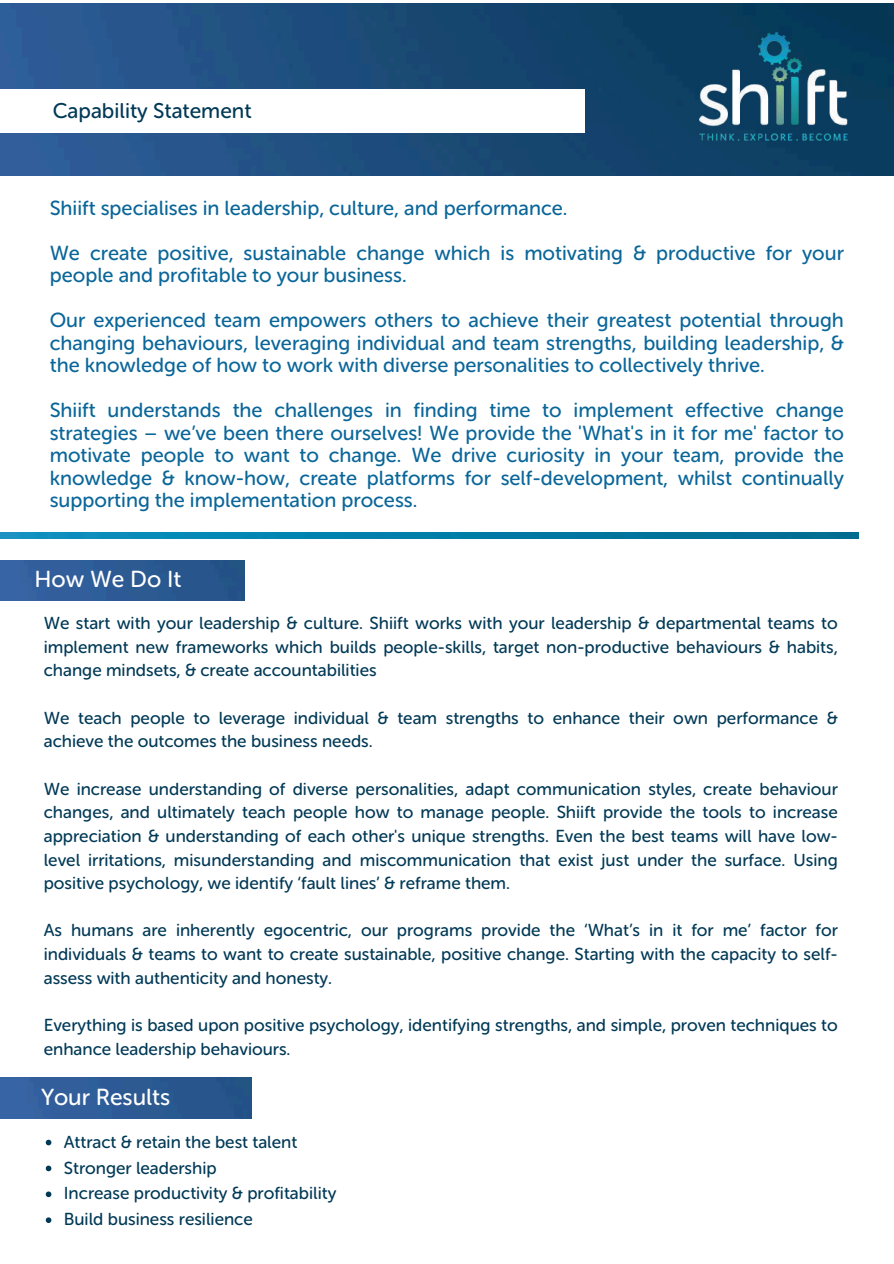
<style>
.page{position:relative;width:894px;height:1264px;background:#fff}
.page>*{position:absolute;margin:0;border:0;box-sizing:border-box;transform-origin:0 0}
.t1{font:22.95px "Museo Sans Rounded 500";color:#fff}
.t2{font:21.15px "Museo Sans Rounded 500";color:#003956}
.t3{font:20.25px/22.5px "Museo Sans Rounded 500";color:#0a6699;text-align:justify}
.t4{font:17.25px/23.7px "Museo Sans Rounded 500";color:#003956;text-align:justify}
</style>
<div class="page">
<img style="left:0;top:3px;width:893px;height:173px">
<div style="left:0;top:89px;width:584px;height:44px;background:#fff"></div>
<img style="left:0;top:532px;width:858px;height:6px">
<img style="left:690px;top:26px;width:168px;height:122px">
<img style="left:0;top:560px;width:245px;height:40px">
<svg style="left:46px;top:1139px;width:5px;height:6px"></svg>
<svg style="left:46px;top:1165px;width:5px;height:6px"></svg>
<svg style="left:46px;top:1191px;width:5px;height:6px"></svg>
<svg style="left:46px;top:1217px;width:5px;height:5px"></svg>
<img style="left:0;top:1077px;width:251px;height:41px">
<p class="t2" style="left:53px;top:98px;width:200px">Capability Statement</p>
<p class="t3" style="left:50px;top:196px;width:519px">Shiift specialises in leadership, culture, and performance.</p>
<p class="t3" style="left:50px;top:241px;width:795px">We create positive, sustainable change which is motivating &amp; productive for your people and profitable to your business.</p>
<p class="t3" style="left:50px;top:309px;width:795px">Our experienced team empowers others to achieve their greatest potential through changing behaviours, leveraging individual and team strengths, building leadership, &amp; the knowledge of how to work with diverse personalities to collectively thrive.</p>
<p class="t3" style="left:50px;top:399px;width:795px">Shiift understands the challenges in finding time to implement effective change strategies – we’ve been there ourselves! We provide the 'What's in it for me' factor to motivate people to want to change. We drive curiosity in your team, provide the knowledge &amp; know-how, create platforms for self-development, whilst continually supporting the implementation process.</p>
<h1 class="t1" style="left:34px;top:566px;width:148px">How We Do It</h1>
<p class="t4" style="left:44px;top:611px;width:795px">We start with your leadership &amp; culture. Shiift works with your leadership &amp; departmental teams to implement new frameworks which builds people-skills, target non-productive behaviours &amp; habits, change mindsets, &amp; create accountabilities</p>
<p class="t4" style="left:44px;top:706px;width:795px">We teach people to leverage individual &amp; team strengths to enhance their own performance &amp; achieve the outcomes the business needs.</p>
<p class="t4" style="left:44px;top:776px;width:795px">We increase understanding of diverse personalities, adapt communication styles, create behaviour changes, and ultimately teach people how to manage people. Shiift provide the tools to increase appreciation &amp; understanding of each other's unique strengths. Even the best teams will have low&shy;level irritations, misunderstanding and miscommunication that exist just under the surface. Using positive psychology, we identify ‘fault lines’ &amp; reframe them.</p>
<p class="t4" style="left:44px;top:918px;width:795px">As humans are inherently egocentric, our programs provide the ‘What’s in it for me’ factor for individuals &amp; teams to want to create sustainable, positive change. Starting with the capacity to self&shy;assess with authenticity and honesty.</p>
<p class="t4" style="left:44px;top:1013px;width:795px">Everything is based upon positive psychology, identifying strengths, and simple, proven techniques to enhance leadership behaviours.</p>
<h1 class="t1" style="left:41px;top:1083px;width:131px">Your Results</h1>
<p class="t4" style="left:64px;top:1128px;width:274px;line-height:25.8px;text-align:left">Attract &amp; retain the best talent<br>Stronger leadership<br>Increase productivity &amp; profitability<br>Build business resilience</p>
</div>
